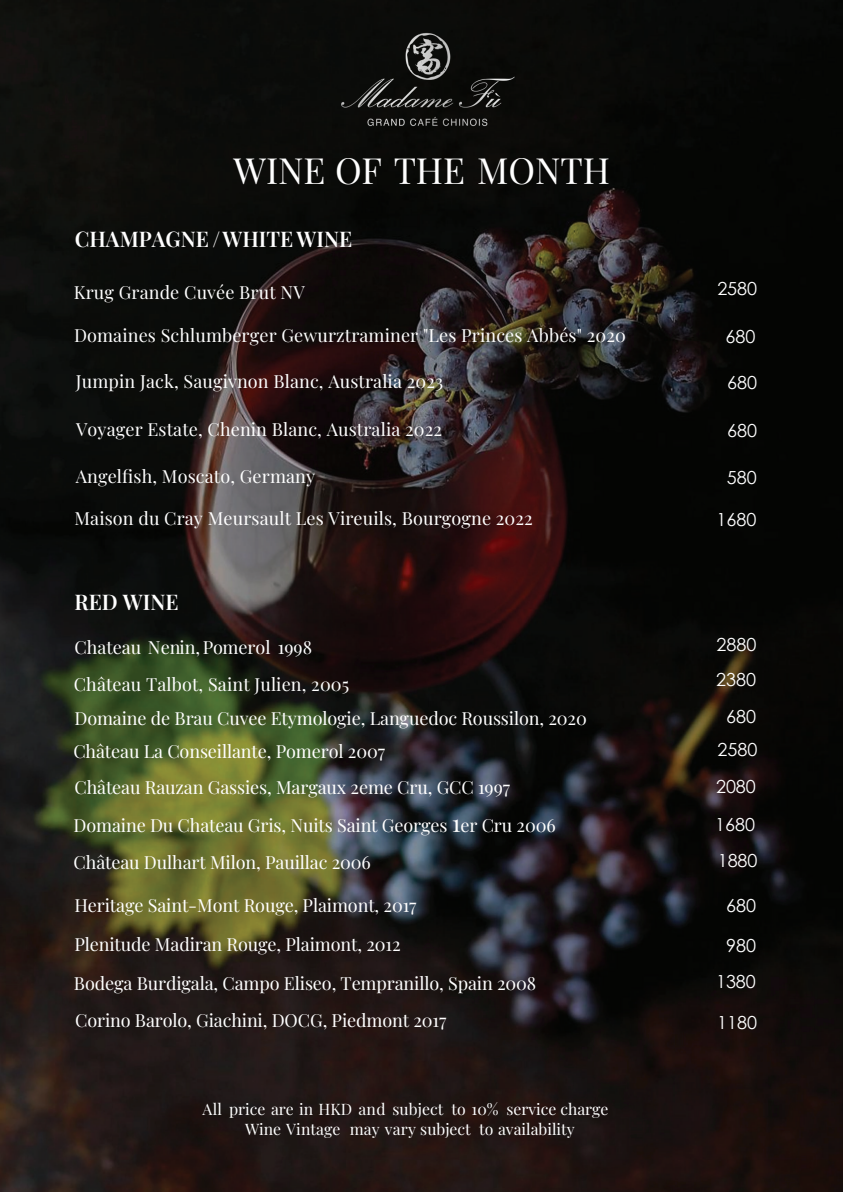
<style>
.page{position:relative;width:843px;height:1192px;background:#fff}
.page>*{position:absolute;margin:0;border:0;box-sizing:border-box;transform-origin:0 0}
.t1{font:36px "Playfair Display";color:#fff}
.t2{font:600 21.45px "Playfair Display";color:#fff}
.t3{font:18px/39px "Playfair Display";letter-spacing:-.005em;color:#fff}
.t4{font:18px/35.8px "Century Gothic";color:#fff;text-align:center}
.t5{font:15.75px/19.6px "Playfair Display";color:#fff;text-align:center}
.s1{font-size:24px}
</style>
<div class="page">
<img style="left:0;top:0;width:842px;height:1191px">
<img style="left:339px;top:31px;width:177px;height:97px">
<h1 class="t1" style="left:233px;top:142px;width:378px">WINE OF THE MONTH</h1>
<p class="t2" style="left:75px;top:222px;width:279px">CHAMPAGNE / WHITE WINE</p>
<p class="t3" style="left:74px;top:271px;width:232px">Krug Grande Cuvée Brut NV</p>
<p class="t4" style="left:717px;top:270px;width:41px">2580</p>
<p class="t3" style="left:74px;top:314px;width:553px">Domaines Schlumberger Gewurztraminer "Les Princes Abbés" 2020</p>
<p class="t4" style="left:725px;top:318px;width:31px">680</p>
<p class="t3" style="left:76px;top:360px;width:369px">Jumpin Jack, Saugivnon Blanc, Australia 2023</p>
<p class="t4" style="left:726px;top:364px;width:31px">680</p>
<p class="t3" style="left:76px;top:409px;width:367px">Voyager Estate, Chenin Blanc, Australia 2022</p>
<p class="t4" style="left:727px;top:412px;width:31px">680</p>
<p class="t3" style="left:76px;top:455px;width:241px">Angelfish, Moscato, Germany</p>
<p class="t4" style="left:726px;top:459px;width:31px">580</p>
<p class="t3" style="left:74px;top:497px;width:460px">Maison du Cray Meursault Les Vireuils, Bourgogne 2022</p>
<p class="t4" style="left:716px;top:501px;width:41px">1680</p>
<p class="t2" style="left:74px;top:585px;width:105px">RED WINE</p>
<p class="t3" style="left:74px;top:626px;width:239px">Chateau Nenin, Pomerol 1998</p>
<p class="t3" style="left:74px;top:663px;width:277px">Château Talbot, Saint Julien, 2005</p>
<p class="t3" style="left:74px;top:697px;width:514px">Domaine de Brau Cuvee Etymologie, Languedoc Roussilon, 2020</p>
<p class="t4" style="left:716px;top:626px;width:41px">2880</p>
<p class="t4" style="left:715px;top:661px;width:41px">2380</p>
<p class="t4" style="left:725px;top:698px;width:31px">680</p>
<p class="t3" style="left:73px;top:730px;width:313px">Château La Conseillante, Pomerol 2007</p>
<p class="t4" style="left:717px;top:731px;width:41px">2580</p>
<p class="t3" style="left:74px;top:766px;width:437px">Château Rauzan Gassies, Margaux 2eme Cru, GCC 1997</p>
<p class="t4" style="left:715px;top:768px;width:41px">2080</p>
<p class="t3" style="left:73px;top:804px;width:483px">Domaine Du Chateau Gris, Nuits Saint Georges <span class="s1">1</span>er Cru 2006</p>
<p class="t4" style="left:714px;top:806px;width:41px">1680</p>
<p class="t3" style="left:74px;top:841px;width:299px">Château Dulhart Milon, Pauillac 2006</p>
<p class="t4" style="left:717px;top:842px;width:41px">1880</p>
<p class="t3" style="left:74px;top:884px;width:343px">Heritage Saint-Mont Rouge, Plaimont, 2017<br>Plenitude Madiran Rouge, Plaimont, 2012</p>
<p class="t3" style="left:74px;top:961px;width:463px">Bodega Burdigala, Campo Eliseo, Tempranillo, Spain 2008</p>
<p class="t4" style="left:725px;top:887px;width:31px">680</p>
<p class="t4" style="left:715px;top:927px;width:41px">980<br>1380</p>
<p class="t3" style="left:75px;top:999px;width:372px">Corino Barolo, Giachini, DOCG, Piedmont 2017</p>
<p class="t4" style="left:717px;top:1004px;width:41px">1180</p>
<p class="t5" style="left:202px;top:1097px;width:407px">All price are in HKD and subject to 10% service charge<br>Wine Vintage may vary subject to availability</p>
</div>
